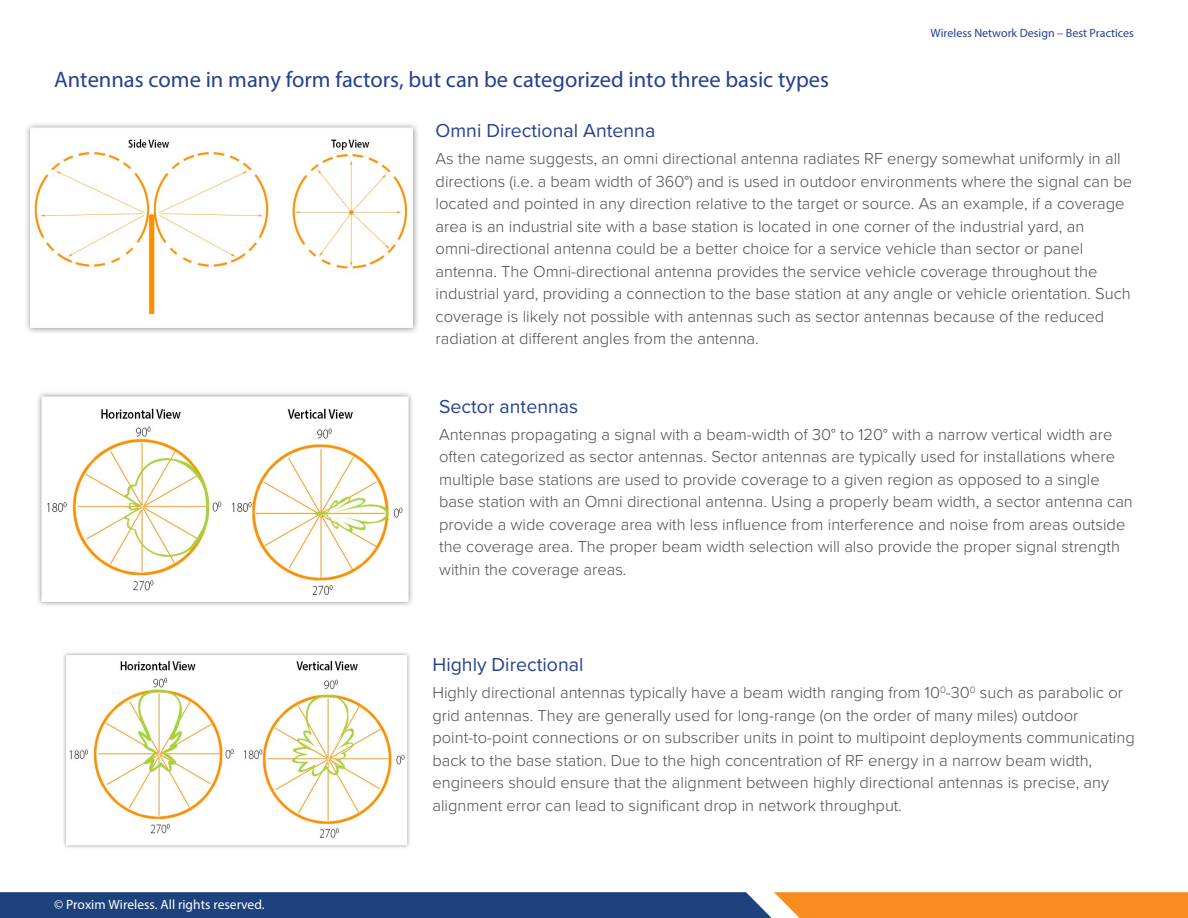
<style>
.page{position:relative;width:1188px;height:918px;background:#fff}
.page>*{position:absolute;margin:0;border:0;box-sizing:border-box;transform-origin:0 0}
.t1{font:22.5px "Myriad Pro";color:#25408f}
.t2{font:19.5px "Proxima Nova";color:#25408f}
.t3{font:300 16.5px/22.5px "Proxima Nova";color:#4d4d4f}
.t4{font:13.5px "Myriad Pro";color:#fff}
.t5{font:12px "Myriad Pro";color:#25408f}
</style>
<div class="page">
<img style="left:0;top:892px;width:1188px;height:26px">
<img style="left:26px;top:124px;width:392px;height:209px">
<img style="left:38px;top:393px;width:374px;height:213px">
<img style="left:63px;top:652px;width:347px;height:196px">
<h1 class="t1" style="left:54px;top:66px;width:777px">Antennas come in many form factors, but can be categorized into three basic types</h1>
<p class="t5" style="left:931px;top:26px;width:205px">Wireless Network Design – Best Practices</p>
<p class="t2" style="left:436px;top:116px;width:221px">Omni Directional Antenna</p>
<p class="t3" style="left:436px;top:147px;width:698px">As the name suggests, an omni directional antenna radiates RF energy somewhat uniformly in all directions (i.e. a beam width of 360°) and is used in outdoor environments where the signal can be located and pointed in any direction relative to the target or source. As an example, if a coverage area is an industrial site with a base station is located in one corner of the industrial yard, an omni-directional antenna could be a better choice for a service vehicle than sector or panel antenna. The Omni-directional antenna provides the service vehicle coverage throughout the industrial yard, providing a connection to the base station at any angle or vehicle orientation. Such coverage is likely not possible with antennas such as sector antennas because of the reduced radiation at different angles from the antenna.</p>
<p class="t2" style="left:439px;top:392px;width:140px">Sector antennas</p>
<p class="t3" style="left:439px;top:422px;width:695px">Antennas propagating a signal with a beam-width of 30° to 120° with a narrow vertical width are often categorized as sector antennas. Sector antennas are typically used for installations where multiple base stations are used to provide coverage to a given region as opposed to a single base station with an Omni directional antenna. Using a properly beam width, a sector antenna can provide a wide coverage area with less influence from interference and noise from areas outside the coverage area. The proper beam width selection will also provide the proper signal strength within the coverage areas.</p>
<p class="t4" style="left:54px;top:897px;width:212px">© Proxim Wireless. All rights reserved.</p>
<p class="t2" style="left:432px;top:650px;width:152px">Highly Directional</p>
<p class="t3" style="left:432px;top:681px;width:704px">Highly directional antennas typically have a beam width ranging from 10<sup>0</sup>-30<sup>0</sup> such as parabolic or grid antennas. They are generally used for long-range (on the order of many miles) outdoor point-to-point connections or on subscriber units in point to multipoint deployments communicating back to the base station. Due to the high concentration of RF energy in a narrow beam width, engineers should ensure that the alignment between highly directional antennas is precise, any alignment error can lead to significant drop in network throughput.</p>
</div>
